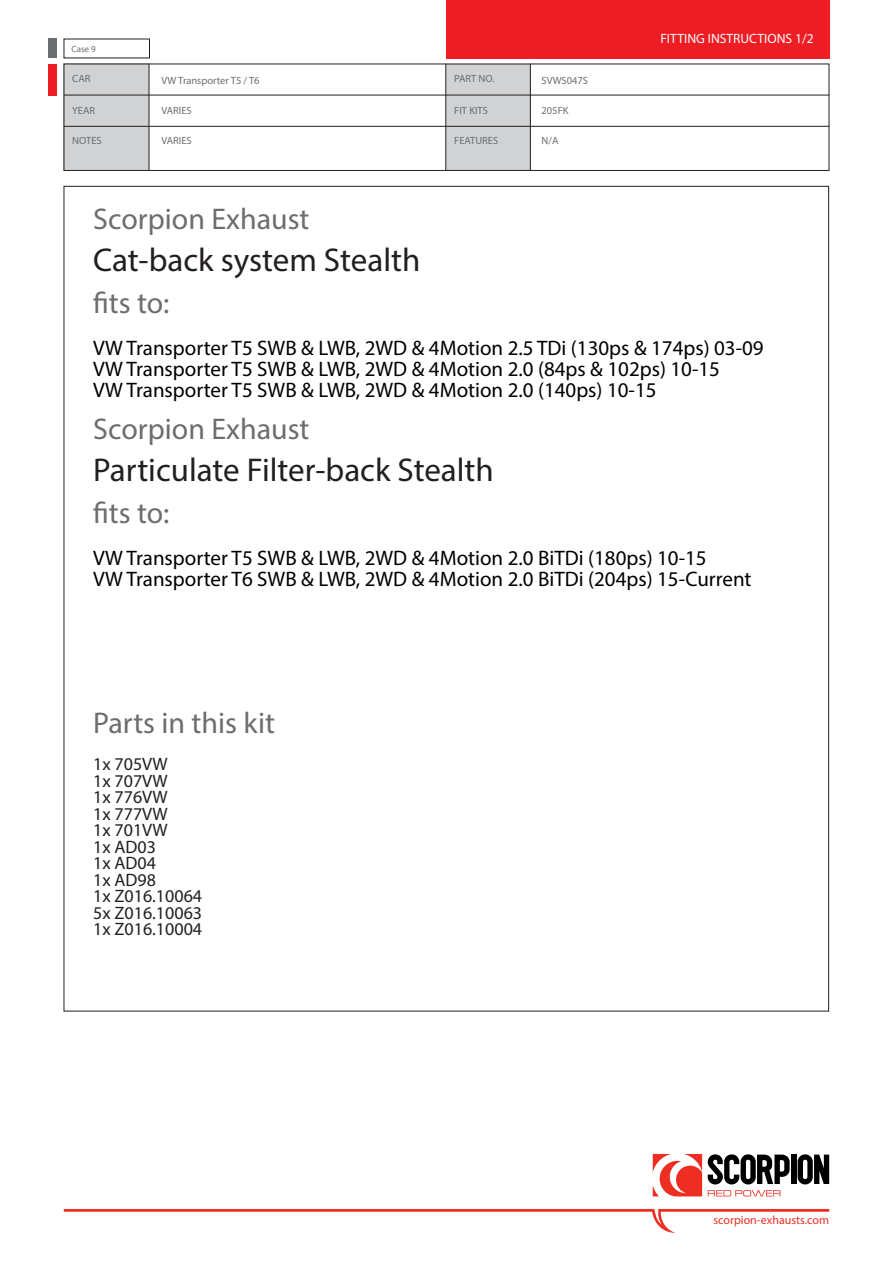
<style>
.page{position:relative;width:893px;height:1263px;background:#fff}
.page>*{position:absolute;margin:0;border:0;box-sizing:border-box;transform-origin:0 0}
.t1{font:33px "Myriad Pro";color:#231f20}
.t2{font:30px "Myriad Pro";color:#6c6d70}
.t3{font:21px "Myriad Pro";color:#000}
.t4{font:18px "Myriad Pro";color:#231f20}
.t5{font:13.5px "Myriad Pro";color:#fff}
.t6{font:12px "Myriad Pro";color:#ee2e22}
.t7{font:10.5px "Myriad Pro";color:#6c6d70}
.t8{font:9px "Myriad Pro";color:#6c6d70}
</style>
<div class="page">
<div style="left:446px;top:64px;width:84px;height:106px;background:#d1d2d4"></div>
<div style="left:64px;top:64px;width:85px;height:107px;background:#d1d2d4"></div>
<div style="left:64px;top:64px;width:765px;height:107px;border:1px solid #231f20"></div>
<svg style="left:64px;top:1209px;width:765px;height:24px"></svg>
<div style="left:446px;top:0;width:383px;height:58px;background:#ee1d23"></div>
<div style="left:48px;top:64px;width:8px;height:31px;background:#ee1d23"></div>
<hr style="left:64px;top:95px;width:765px;height:1px;background:#231f20">
<hr style="left:64px;top:126px;width:765px;height:1px;background:#231f20">
<hr style="left:149px;top:64px;width:1px;height:106px;background:#231f20">
<hr style="left:445px;top:64px;width:1px;height:107px;background:#231f20">
<hr style="left:530px;top:64px;width:1px;height:107px;background:#231f20">
<div style="left:48px;top:39px;width:8px;height:19px;background:#6c6d70"></div>
<svg style="left:708px;top:1190px;width:72px;height:6px"></svg>
<svg style="left:653px;top:1154px;width:49px;height:42px"></svg>
<svg style="left:708px;top:1154px;width:82px;height:30px"></svg>
<div style="left:791px;top:1154px;width:5px;height:30px;background:#000"></div>
<svg style="left:798px;top:1154px;width:31px;height:30px"></svg>
<p class="t8" style="left:72px;top:44px;width:26px">Case 9</p>
<p class="t7" style="left:72px;top:72px;width:20px">CAR</p>
<p class="t7" style="left:72px;top:104px;width:24px">YEAR</p>
<p class="t7" style="left:72px;top:134px;width:31px">NOTES</p>
<p class="t7" style="left:162px;top:74px;width:100px">VW Transporter T5 / T6</p>
<p class="t7" style="left:162px;top:104px;width:32px">VARIES</p>
<p class="t7" style="left:162px;top:134px;width:32px">VARIES</p>
<p class="t7" style="left:454px;top:72px;width:42px">PART NO.</p>
<p class="t7" style="left:454px;top:104px;width:35px">FIT KITS</p>
<p class="t7" style="left:454px;top:134px;width:45px">FEATURES</p>
<p class="t7" style="left:541px;top:74px;width:48px">SVWS047S</p>
<p class="t7" style="left:541px;top:104px;width:28px">205FK</p>
<p class="t7" style="left:541px;top:134px;width:18px">N/A</p>
<p class="t5" style="left:660px;top:30px;width:155px">FITTING INSTRUCTIONS 1/2</p>
<p class="t2" style="left:93px;top:200px;width:218px">Scorpion Exhaust</p>
<p class="t1" style="left:93px;top:239px;width:329px">Cat-back system Stealth</p>
<p class="t2" style="left:93px;top:284px;width:78px">fits to:</p>
<p class="t3" style="left:93px;top:335px;width:672px">VW Transporter T5 SWB &amp; LWB, 2WD &amp; 4Motion 2.5 TDi (130ps &amp; 174ps) 03-09</p>
<p class="t3" style="left:93px;top:356px;width:628px">VW Transporter T5 SWB &amp; LWB, 2WD &amp; 4Motion 2.0 (84ps &amp; 102ps) 10-15</p>
<p class="t3" style="left:93px;top:377px;width:565px">VW Transporter T5 SWB &amp; LWB, 2WD &amp; 4Motion 2.0 (140ps) 10-15</p>
<p class="t2" style="left:93px;top:410px;width:218px">Scorpion Exhaust</p>
<p class="t1" style="left:93px;top:449px;width:402px">Particulate Filter-back Stealth</p>
<p class="t2" style="left:93px;top:494px;width:78px">fits to:</p>
<p class="t3" style="left:93px;top:545px;width:615px">VW Transporter T5 SWB &amp; LWB, 2WD &amp; 4Motion 2.0 BiTDi (180ps) 10-15</p>
<p class="t3" style="left:93px;top:566px;width:660px">VW Transporter T6 SWB &amp; LWB, 2WD &amp; 4Motion 2.0 BiTDi (204ps) 15-Current</p>
<p class="t2" style="left:93px;top:704px;width:183px">Parts in this kit</p>
<p class="t4" style="left:93px;top:753px;width:76px">1x 705VW</p>
<p class="t4" style="left:93px;top:769px;width:76px">1x 707VW</p>
<p class="t4" style="left:93px;top:786px;width:76px">1x 776VW</p>
<p class="t4" style="left:93px;top:802px;width:76px">1x 777VW</p>
<p class="t4" style="left:93px;top:819px;width:76px">1x 701VW</p>
<p class="t4" style="left:93px;top:835px;width:64px">1x AD03</p>
<p class="t4" style="left:93px;top:852px;width:64px">1x AD04</p>
<p class="t4" style="left:93px;top:868px;width:64px">1x AD98</p>
<p class="t4" style="left:93px;top:885px;width:110px">1x Z016.10064</p>
<p class="t4" style="left:93px;top:901px;width:110px">5x Z016.10063</p>
<p class="t4" style="left:93px;top:918px;width:110px">1x Z016.10004</p>
<p class="t6" style="left:713px;top:1213px;width:117px">scorpion-exhausts.com</p>
</div>
